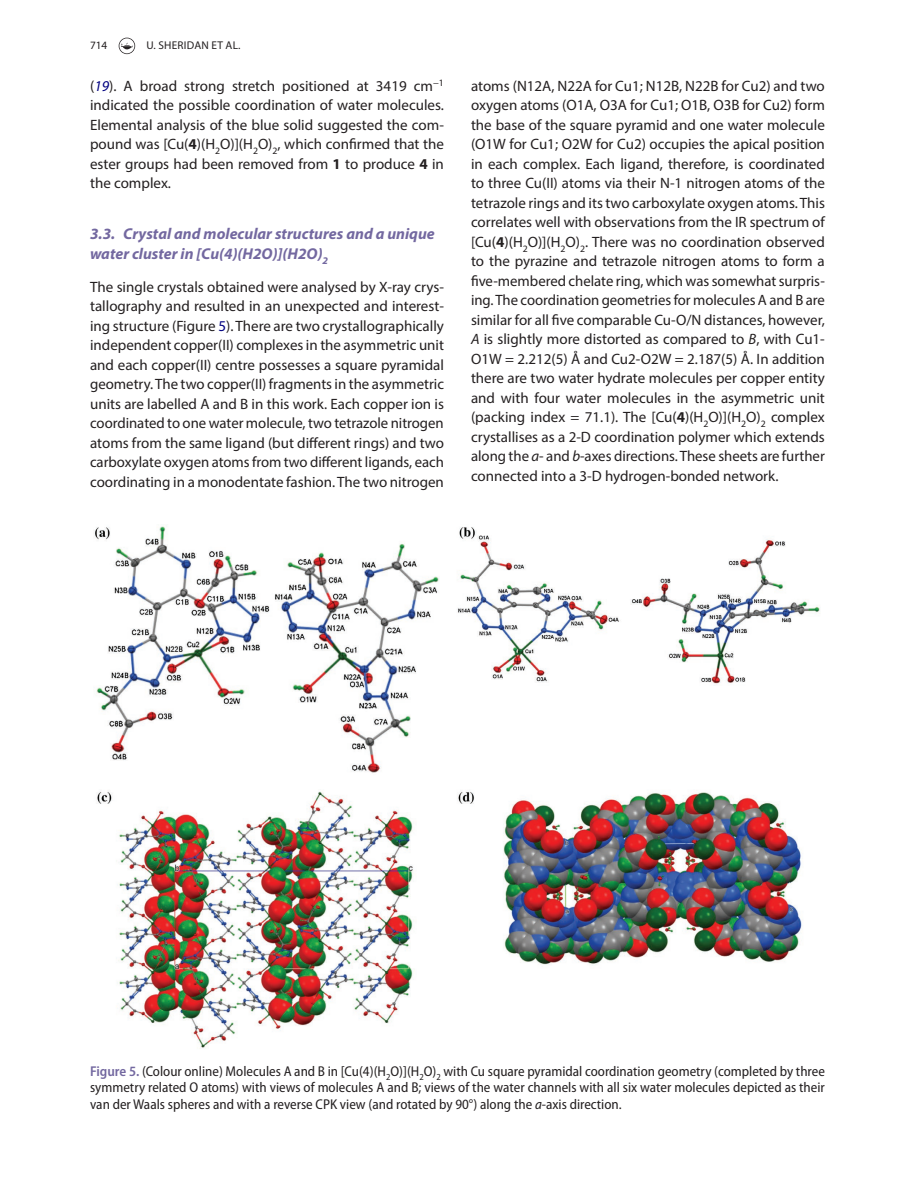
<style>
.page{position:relative;width:915px;height:1191px;background:#fff}
.page>*{position:absolute;margin:0;border:0;box-sizing:border-box;transform-origin:0 0}
.t1{font:italic 700 15.75px/19.5px "Myriad Pro";color:#7368a0}
.t2{font:15px/19.5px "Myriad Pro";color:#231f20;text-align:justify}
.t3{font:semi-condensed 14.25px/16.5px "Myriad Pro";color:#231f20;text-align:justify}
.t4{font:11.25px "Myriad Pro";letter-spacing:.02em;color:#231f20}
.s1{font-style:italic;color:#000080}
.s2{font-weight:700}
.s3{color:#000080}
.s4{font-style:italic}
.s5{font-weight:600;color:#7368a0}
</style>
<div class="page">
<svg style="left:119px;top:38px;width:16px;height:16px"></svg>
<img style="left:95px;top:526px;width:725px;height:522px">
<p class="t4" style="left:90px;top:39px;width:19px">714</p>
<p class="t4" style="left:146px;top:39px;width:95px">U. Sheridan et al.</p>
<p class="t2" style="left:90px;top:76px;width:355px">(<span class="s1">19</span>). A broad strong stretch positioned at 3419 cm<sup>−1 </sup>indicated the possible coordination of water molecules.<br>Elemental analysis of the blue solid suggested the com&shy;pound was [Cu(<span class="s2">4</span>)(H<sub>2</sub>O)](H<sub>2</sub>O)<sub>2</sub>, which confirmed that the ester groups had been removed from <span class="s2">1</span> to produce <span class="s2">4</span> in the complex.</p>
<p class="t1" style="left:90px;top:223px;width:346px">3.3. Crystal and molecular structures and a unique water cluster in [Cu(4)(H2O)](H2O)<sub>2</sub></p>
<p class="t2" style="left:90px;top:277px;width:355px">The single crystals obtained were analysed by X-ray crys&shy;tallography and resulted in an unexpected and interest&shy;ing structure (Figure <span class="s3">5</span>). There are two crystallographically independent copper(II) complexes in the asymmetric unit and each copper(II) centre possesses a square pyramidal geometry. The two copper(II) fragments in the asymmetric units are labelled A and B in this work. Each copper ion is coordinated to one water molecule, two tetrazole nitrogen atoms from the same ligand (but different rings) and two carboxylate oxygen atoms from two different ligands, each coordinating in a monodentate fashion. The two nitrogen</p>
<p class="t2" style="left:471px;top:76px;width:355px">atoms (N12A, N22A for Cu1; N12B, N22B for Cu2) and two oxygen atoms (O1A, O3A for Cu1; O1B, O3B for Cu2) form the base of the square pyramid and one water molecule (O1W for Cu1; O2W for Cu2) occupies the apical position in each complex. Each ligand, therefore, is coordinated to three Cu(II) atoms via their N-1 nitrogen atoms of the tetrazole rings and its two carboxylate oxygen atoms. This correlates well with observations from the IR spectrum of [Cu(<span class="s2">4</span>)(H<sub>2</sub>O)](H<sub>2</sub>O)<sub>2</sub>. There was no coordination observed to the pyrazine and tetrazole nitrogen atoms to form a five-membered chelate ring, which was somewhat surpris&shy;ing. The coordination geometries for molecules A and B are similar for all five comparable Cu-O/N distances, however, <span class="s4">A</span> is slightly more distorted as compared to <span class="s4">B</span>, with Cu1- O1W = 2.212(5) Å and Cu2-O2W = 2.187(5) Å. In addition there are two water hydrate molecules per copper entity and with four water molecules in the asymmetric unit (packing index = 71.1). The [Cu(<span class="s2">4</span>)(H<sub>2</sub>O)](H<sub>2</sub>O)<sub>2</sub> complex crystallises as a 2-D coordination polymer which extends along the <span class="s4">a</span>- and <span class="s4">b</span>-axes directions. These sheets are further connected into a 3-D hydrogen-bonded network.</p>
<p class="t3" style="left:90px;top:1063px;width:736px"><span class="s5">Figure 5.</span> (Colour online) Molecules A and B in [Cu(4)(H <sub>2</sub>O)](H <sub>2</sub>O)<sub>2</sub> with Cu square pyramidal coordination geometry (completed by three symmetry related O atoms) with views of molecules A and B; views of the water channels with all six water molecules depicted as their van der Waals spheres and with a reverse CP K view (and rotated by 90°) along the <span class="s4">a</span>-axis direction.</p>
</div>
